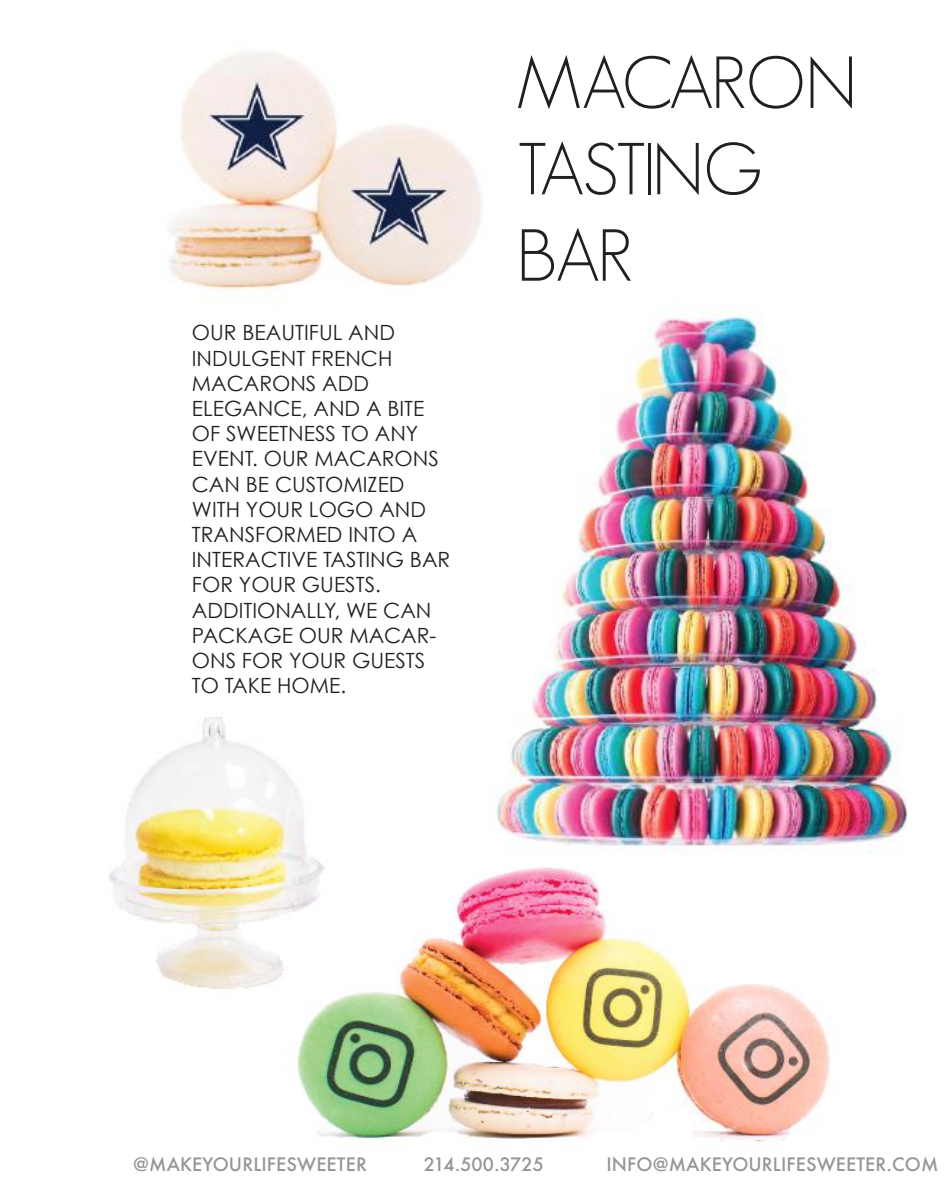
<style>
.page{position:relative;width:951px;height:1188px;background:#fff}
.page>*{position:absolute;margin:0;border:0;box-sizing:border-box;transform-origin:0 0}
.t1{font:300 72px/86.4px "Geosans";letter-spacing:-.045em;color:#241f1f}
.t2{font:21px/25.2px "Century Gothic";color:#241f1f}
.t3{font:500 18px "Futura";letter-spacing:.005em;color:#969698}
</style>
<div class="page">
<img style="left:297px;top:867px;width:533px;height:277px">
<img style="left:108px;top:717px;width:232px;height:281px">
<img style="left:496px;top:301px;width:410px;height:553px">
<img style="left:168px;top:52px;width:314px;height:238px">
<p class="t2" style="left:192px;top:319px;width:260px">OUR BEAUTIFUL AND<br>INDULGENT FRENCH<br>MACARONS ADD<br>ELEGANCE, AND A BITE<br>OF SWEETNESS TO ANY<br>EVENT. OUR MACARONS<br>CAN BE CUSTOMIZED<br>WITH YOUR LOGO AND<br>TRANSFORMED INTO A<br>INTERACTIVE TASTING BAR<br>FOR YOUR GUESTS.<br>ADDITIONALLY, WE CAN<br>PACKAGE OUR MACAR-<br>ONS FOR YOUR GUESTS<br>TO TAKE HOME.</p>
<h1 class="t1" style="left:516px;top:39px;width:341px">MACARON<br>TASTING<br>BAR</h1>
<p class="t3" style="left:133px;top:1152px;width:235px">@MAKEYOURLIFESWEETER</p>
<p class="t3" style="left:424px;top:1152px;width:121px">214.500.3725</p>
<p class="t3" style="left:606px;top:1152px;width:333px">INFO@MAKEYOURLIFESWEETER.COM</p>
</div>
